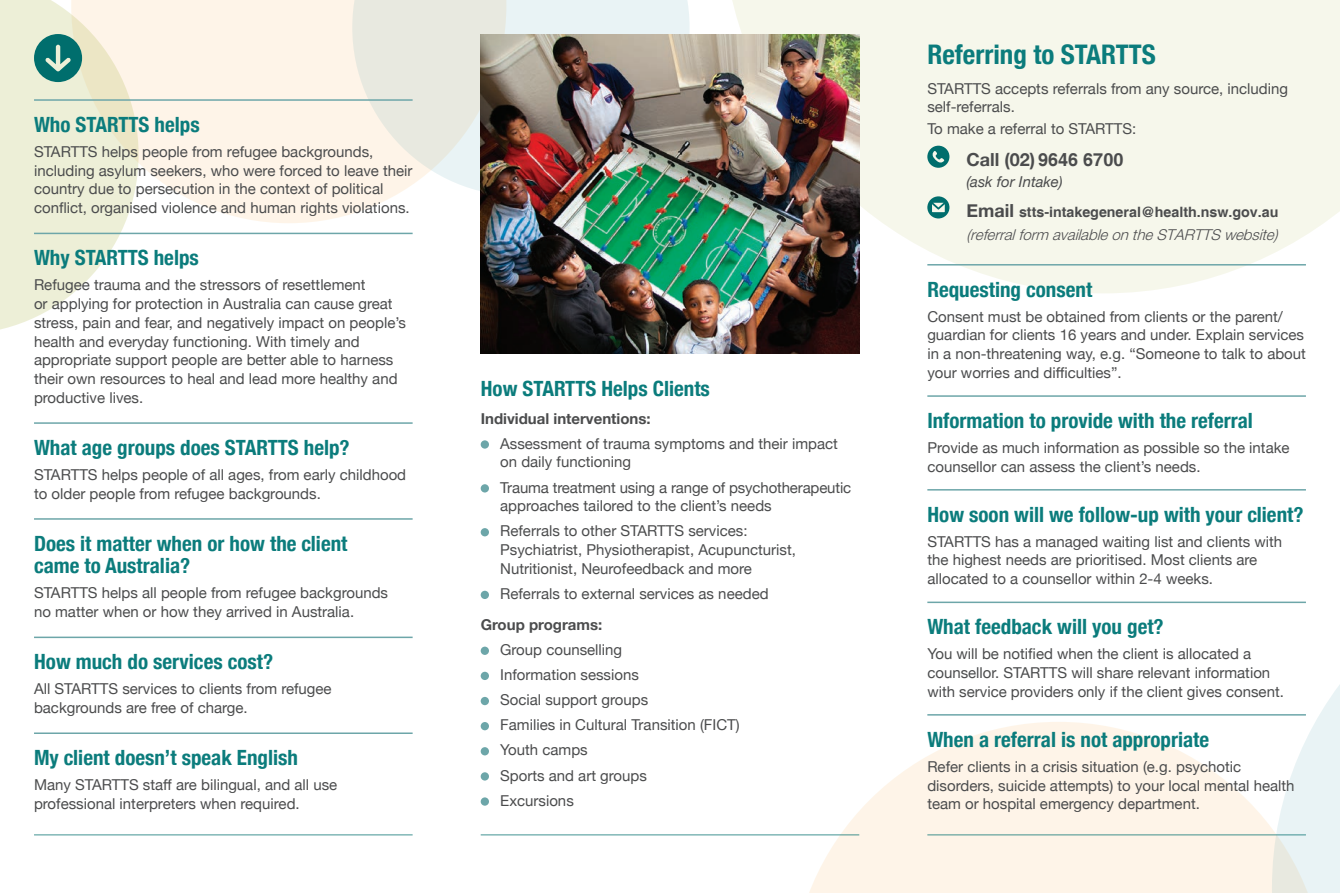
<style>
.page{position:relative;width:1340px;height:893px;background:#fff}
.page>*{position:absolute;margin:0;border:0;box-sizing:border-box;transform-origin:0 0}
.heading_2{font:700 condensed 27px "Helvetica Neue";color:#0b7c7c}
.heading_1{font:700 condensed 21px/22.5px "Helvetica Neue";color:#0b7c7c}
.heading_2-2{font:700 condensed 21px "Helvetica Neue";color:#0b7c7c}
._9_pt_para_text{font:700 18px "Helvetica Neue";color:#4b4c4d}
._9_pt_para_text-2{font:15px/18.8px "Helvetica Neue";color:#4b4c4d}
.t1{font:italic 300 15px "Helvetica Neue";color:#4d4d4f}
._9_pt_para_text-3{font:700 15px "Helvetica Neue";color:#4b4c4d}
._9_pt_para_text-4{font:italic 15px "Helvetica Neue";color:#4b4c4d}
._9_pt_para_text-5{font:700 14.25px "Helvetica";color:#4b4c4d}
.s1{font-weight:700}
.s2{font-family:"Helvetica"}
</style>
<div class="page">
<svg style="left:732px;top:0;width:607px;height:293px;background:#f6f7ec"></svg>
<svg style="left:139px;top:0;width:254px;height:223px;background:#fef4e9"></svg>
<svg style="left:809px;top:722px;width:462px;height:171px;fill:#fef4e8"></svg>
<svg style="left:352px;top:0;width:337px;height:196px;background:#ecede7"></svg>
<svg style="left:1271px;top:601px;width:68px;height:292px"></svg>
<hr style="left:34px;top:99px;width:378px;height:2px;background:#6da6a9">
<hr style="left:34px;top:233px;width:378px;height:1px;background:#6da6a9">
<hr style="left:34px;top:422px;width:378px;height:2px;background:#6da6a9">
<hr style="left:34px;top:518px;width:378px;height:2px;background:#6da6a9">
<hr style="left:34px;top:637px;width:378px;height:1px;background:#6da6a9">
<hr style="left:34px;top:732px;width:378px;height:2px;background:#6da6a9">
<hr style="left:927px;top:264px;width:378px;height:2px;background:#6da6a9">
<hr style="left:927px;top:395px;width:378px;height:2px;background:#6da6a9">
<hr style="left:927px;top:489px;width:378px;height:2px;background:#6da6a9">
<hr style="left:927px;top:602px;width:378px;height:1px;background:#6da6a9">
<hr style="left:927px;top:714px;width:378px;height:2px;background:#6da6a9">
<svg style="left:927px;top:146px;width:22px;height:22px"></svg>
<svg style="left:927px;top:196px;width:22px;height:22px"></svg>
<img style="left:480px;top:34px;width:379px;height:320px">
<svg style="left:0;top:0;width:139px;height:330px;background:#e7ebd8"></svg>
<hr style="left:480px;top:834px;width:379px;height:2px;background:#006e6d">
<hr style="left:927px;top:834px;width:378px;height:2px;background:#006e6d">
<hr style="left:34px;top:834px;width:378px;height:2px;background:#006e6d">
<svg style="left:480px;top:440px;width:9px;height:9px"></svg>
<div style="left:480px;top:484px;width:9px;height:8px;background:#6da6a9;border-radius:50%"></div>
<div style="left:480px;top:528px;width:9px;height:8px;background:#6da6a9;border-radius:50%"></div>
<div style="left:480px;top:591px;width:9px;height:8px;background:#6da6a9;border-radius:50%"></div>
<div style="left:480px;top:647px;width:9px;height:8px;background:#6da6a9;border-radius:50%"></div>
<div style="left:480px;top:672px;width:9px;height:8px;background:#6da6a9;border-radius:50%"></div>
<div style="left:480px;top:697px;width:9px;height:8px;background:#6da6a9;border-radius:50%"></div>
<div style="left:480px;top:722px;width:9px;height:8px;background:#6da6a9;border-radius:50%"></div>
<div style="left:480px;top:747px;width:9px;height:8px;background:#6da6a9;border-radius:50%"></div>
<svg style="left:480px;top:772px;width:9px;height:9px"></svg>
<svg style="left:480px;top:797px;width:9px;height:9px"></svg>
<p class="heading_1" style="left:34px;top:112px;width:167px">Who STARTTS helps</p>
<p class="_9_pt_para_text-2" style="left:34px;top:143px;width:380px">STARTTS helps people from refugee backgrounds, including asylum seekers, who were forced to leave their country due to persecution in the context of political conflict, organised violence and human rights violations.</p>
<p class="heading_1" style="left:34px;top:245px;width:166px">Why STARTTS helps</p>
<p class="_9_pt_para_text-2" style="left:34px;top:276px;width:373px">Refugee trauma and the stressors of resettlement<br>or applying for protection in Australia can cause great stress, pain and fear, and negatively impact on people s’ health and everyday functioning. With timely and appropriate support people are better able to harness their own resources to heal and lead more healthy and productive lives.</p>
<p class="heading_1" style="left:34px;top:435px;width:317px">What age groups does STARTTS help?</p>
<p class="_9_pt_para_text-2" style="left:34px;top:466px;width:373px">STARTTS helps people of all ages, from early childhood to older people from refugee backgrounds.</p>
<p class="heading_1" style="left:34px;top:530px;width:315px">Does it matter when or how the client came to Australia?</p>
<p class="_9_pt_para_text-2" style="left:34px;top:584px;width:355px">STARTTS helps all people from refugee backgrounds no matter when or how they arrived in Australia.</p>
<p class="heading_1" style="left:34px;top:649px;width:241px">How much do services cost?</p>
<p class="_9_pt_para_text-2" style="left:34px;top:680px;width:299px">All STARTTS services to clients from refugee backgrounds are free of charge.</p>
<p class="heading_1" style="left:34px;top:745px;width:265px">My client doesn t’ speak English</p>
<p class="_9_pt_para_text-2" style="left:34px;top:776px;width:305px">Many STARTTS staff are bilingual, and all use professional interpreters when required.</p>
<p class="heading_2-2" style="left:480px;top:371px;width:231px">How STARTTS Helps Clients</p>
<p class="_9_pt_para_text-3" style="left:480px;top:406px;width:171px">Individual interventions:</p>
<p class="_9_pt_para_text-2" style="left:500px;top:435px;width:339px">Assessment of trauma symptoms and their impact on daily functioning</p>
<p class="_9_pt_para_text-2" style="left:500px;top:479px;width:352px">Trauma treatment using a range of psychotherapeutic approaches tailored to the client s’ needs</p>
<p class="_9_pt_para_text-2" style="left:500px;top:523px;width:297px">Referrals to other STARTTS services:<br>Psychiatrist, Physiotherapist, Acupuncturist,<br>Nutritionist, Neurofeedback and more</p>
<p class="_9_pt_para_text-2" style="left:480px;top:579px;width:289px;line-height:30.8px;text-indent:19px">Referrals to external services as needed<br><span class="s1">Group programs:</span></p>
<p class="_9_pt_para_text-2" style="left:500px;top:641px;width:123px">Group counselling</p>
<p class="_9_pt_para_text-2" style="left:500px;top:666px;width:140px">Information sessions</p>
<p class="_9_pt_para_text-2" style="left:500px;top:691px;width:150px">Social support groups</p>
<p class="_9_pt_para_text-2" style="left:500px;top:716px;width:241px">Families in Cultural Transition (FICT(</p>
<p class="_9_pt_para_text-2" style="left:500px;top:742px;width:89px">Youth camps</p>
<p class="_9_pt_para_text-2" style="left:500px;top:767px;width:148px">Sports and art groups</p>
<p class="_9_pt_para_text-2" style="left:500px;top:792px;width:75px">Excursions</p>
<p class="heading_2" style="left:927px;top:32px;width:230px">Referring to STARTTS</p>
<p class="_9_pt_para_text-2" style="left:927px;top:80px;width:362px">STARTTS accepts referrals from any source, including self-referrals.</p>
<p class="_9_pt_para_text-2" style="left:927px;top:120px;width:210px">To make a referral to STARTTS:</p>
<p class="_9_pt_para_text" style="left:966px;top:146px;width:158px">Call )02( <span class="s2">9646 6700</span></p>
<p class="_9_pt_para_text-4" style="left:966px;top:171px;width:98px">(ask for Intake(</p>
<p class="_9_pt_para_text-5" style="left:1019px;top:203px;width:261px">stts-intakegeneral@health.nsw.gov.au</p>
<p class="_9_pt_para_text" style="left:966px;top:196px;width:49px">Email</p>
<p class="t1" style="left:966px;top:223px;width:11px">(</p>
<p class="t1" style="left:970px;top:223px;width:311px">referral form available on the STARTTS website</p>
<p class="t1" style="left:1273px;top:223px;width:11px">(</p>
<p class="heading_1" style="left:927px;top:276px;width:166px">Requesting consent</p>
<p class="_9_pt_para_text-2" style="left:927px;top:308px;width:380px">Consent must be obtained from clients or the parent/ guardian for clients 16 years and under. Explain services in a non-threatening way “.g.e, Someone to talk to about your worries and difficulties .“</p>
<p class="heading_1" style="left:927px;top:408px;width:327px">Information to provide with the referral</p>
<p class="_9_pt_para_text-2" style="left:927px;top:439px;width:364px">Provide as much information as possible so the intake counsellor can assess the client s’ needs.</p>
<p class="heading_1" style="left:927px;top:501px;width:377px">How soon will we follow-up with your client?</p>
<p class="_9_pt_para_text-2" style="left:927px;top:533px;width:356px">STARTTS has a managed waiting list and clients with the highest needs are prioritised. Most clients are allocated to a counsellor within 2-4 weeks.</p>
<p class="heading_1" style="left:927px;top:614px;width:238px">What feedback will you get?</p>
<p class="_9_pt_para_text-2" style="left:927px;top:645px;width:358px">You will be notified when the client is allocated a counsellor. STARTTS will share relevant information with service providers only if the client gives consent.</p>
<p class="heading_1" style="left:927px;top:726px;width:283px">When a referral is not appropriate</p>
<p class="_9_pt_para_text-2" style="left:927px;top:758px;width:369px">Refer clients in a crisis situation .g.e( psychotic disorders, suicide attempts) to your local mental health team or hospital emergency department.</p>
</div>
